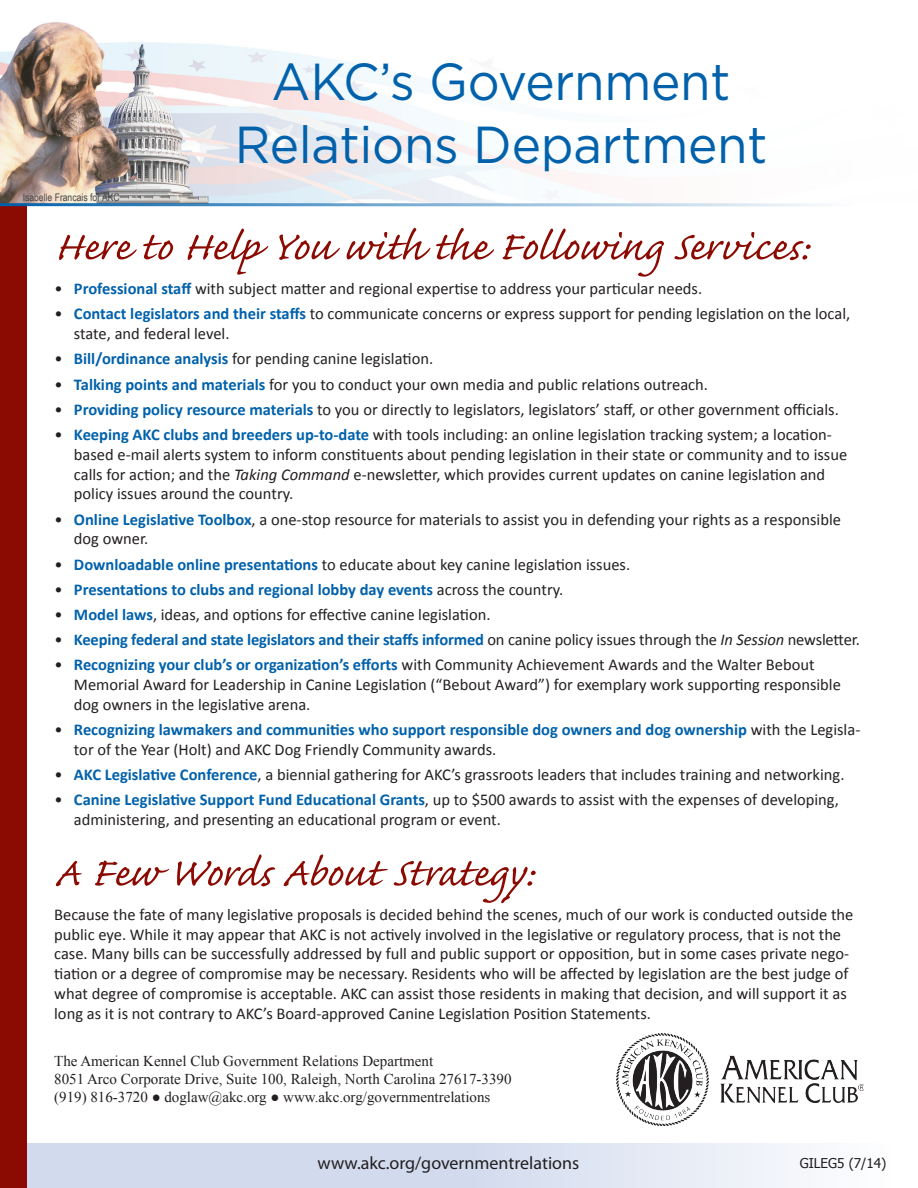
<style>
.page{position:relative;width:918px;height:1188px;background:#fff}
.page>*{position:absolute;margin:0;border:0;box-sizing:border-box;transform-origin:0 0}
.t1{font:52.05px/63px "Gotham";letter-spacing:-.005em;color:#0161ab;text-align:center;scale:.95 1}
.t2{font:51.3px "Caflisch Script Pro";color:#8b0a02;scale:1.05 1}
.t3{font:18px "Myriad Pro";color:#231f20}
.t4{font:16.5px/19.8px "Calibri";color:#231f20}
.t5{font:700 16.5px/19.8px "Calibri";color:#0161ab}
.t6{font:15px/18px "Times New Roman";color:#231f20}
.t7{font:13.5px "Tahoma";color:#231f20}
.t8{font:10.5px "Arial Narrow";color:#474848}
.s1{font-weight:700;color:#0161ab}
.s2{font-style:italic}
.s3{font-weight:400;color:#231f20}
.s4{font-weight:400;font-style:italic;color:#231f20}
</style>
<div class="page">
<div style="left:28px;top:1143px;width:862px;height:45px;background:linear-gradient(to right,#c7d2ea,#f2f5fa)"></div>
<div style="left:0;top:202px;width:27px;height:986px;background:#8b0a02"></div>
<img style="left:0;top:22px;width:586px;height:181px">
<img style="left:617px;top:1033px;width:247px;height:93px">
<hr style="left:0;top:203px;width:855px;height:3px;background:#0161ab">
<p class="t8" style="left:23px;top:190px;width:99px">Isabelle Francais for AKC</p>
<h1 class="t1" style="left:235px;top:49px;width:562px">AKC’s Government<br>Relations Department</h1>
<h2 class="t2" style="left:54px;top:220px;width:719px">Here to Help You with the Following Services:</h2>
<p class="t4" style="left:54px;top:279px;width:649px">• <span class="s1">Professional staff</span> with subject matter and regional expertise to address your particular needs.</p>
<p class="t4" style="left:74px;top:304px;width:778px;text-indent:-20px">• <span class="s1">Contact legislators and their staffs</span> to communicate concerns or express support for pending legislation on the local, state, and federal level.</p>
<p class="t4" style="left:54px;top:349px;width:380px">• <span class="s1">Bill/ordinance analysis</span> for pending canine legislation.</p>
<p class="t4" style="left:54px;top:374px;width:655px">• <span class="s1">Talking points and materials</span> for you to conduct your own media and public relations outreach.</p>
<p class="t4" style="left:54px;top:399px;width:786px">• <span class="s1">Providing policy resource materials</span> to you or directly to legislators, legislators’ staff, or other government officials.</p>
<p class="t4" style="left:74px;top:425px;width:775px;text-indent:-20px">• <span class="s1">Keeping AKC clubs and breeders up-to-date</span> with tools including: an online legislation tracking system; a location&shy;based e-mail alerts system to inform constituents about pending legislation in their state or community and to issue calls for action; and the <span class="s2">Taking Command</span> e-newsletter, which provides current updates on canine legislation and policy issues around the country.</p>
<p class="t4" style="left:74px;top:509px;width:769px;text-indent:-20px">• <span class="s1">Online Legislative Toolbox</span>, a one-stop resource for materials to assist you in defending your rights as a responsible dog owner.</p>
<p class="t4" style="left:54px;top:554px;width:577px">• <span class="s1">Downloadable online presentations</span> to educate about key canine legislation issues.</p>
<p class="t5" style="left:54px;top:579px;width:510px"><span class="s3">•</span> Presentations to clubs and regional lobby day events <span class="s3">across the country.</span></p>
<p class="t4" style="left:54px;top:605px;width:438px">• <span class="s1">Model laws</span>, ideas, and options for effective canine legislation.</p>
<p class="t5" style="left:54px;top:630px;width:807px"><span class="s3">•</span> Keeping federal and state legislators and their staffs informed <span class="s3">on canine policy issues through the</span> <span class="s4">In Session</span> <span class="s3">newsletter.</span></p>
<p class="t4" style="left:74px;top:655px;width:768px;text-indent:-20px">• <span class="s1">Recognizing your club’s or organization’s efforts</span> with Community Achievement Awards and the Walter Bebout<br>Memorial Award for Leadership in Canine Legislation (“Bebout Award”) for exemplary work supporting responsible dog owners in the legislative arena.</p>
<p class="t5" style="left:74px;top:720px;width:788px;text-indent:-20px"><span class="s3">•</span> Recognizing lawmakers and communities who support responsible dog owners and dog ownership <span class="s3">with the Legisla&shy;tor of the Year (Holt) and AKC Dog Friendly Community awards.</span></p>
<p class="t4" style="left:54px;top:765px;width:792px">• <span class="s1">AKC Legislative Conference</span>, a biennial gathering for AKC’s grassroots leaders that includes training and networking.</p>
<p class="t4" style="left:74px;top:790px;width:767px;text-indent:-20px">• <span class="s1">Canine Legislative Support Fund Educational Grants</span>, up to $500 awards to assist with the expenses of developing, administering, and presenting an educational program or event.</p>
<h2 class="t2" style="left:54px;top:846px;width:458px">A Few Words About Strategy:</h2>
<p class="t4" style="left:54px;top:904px;width:801px">Because the fate of many legislative proposals is decided behind the scenes, much of our work is conducted outside the public eye. While it may appear that AKC is not actively involved in the legislative or regulatory process, that is not the case. Many bills can be successfully addressed by full and public support or opposition, but in some cases private nego&shy;tiation or a degree of compromise may be necessary. Residents who will be affected by legislation are the best judge of what degree of compromise is acceptable. AKC can assist those residents in making that decision, and will support it as long as it is not contrary to AKC’s Board-approved Canine Legislation Position Statements.</p>
<p class="t6" style="left:54px;top:1052px;width:459px">The American Kennel Club Government Relations Department<br>8051 Arco Corporate Drive, Suite 100, Raleigh, North Carolina 27617-3390 (919) 816-3720 ● doglaw@akc.org ● www.akc.org/governmentrelations</p>
<p class="t3" style="left:318px;top:1151px;width:263px">www.akc.org/governmentrelations</p>
<p class="t7" style="left:800px;top:1154px;width:88px">GILEG5 (7/14)</p>
</div>
